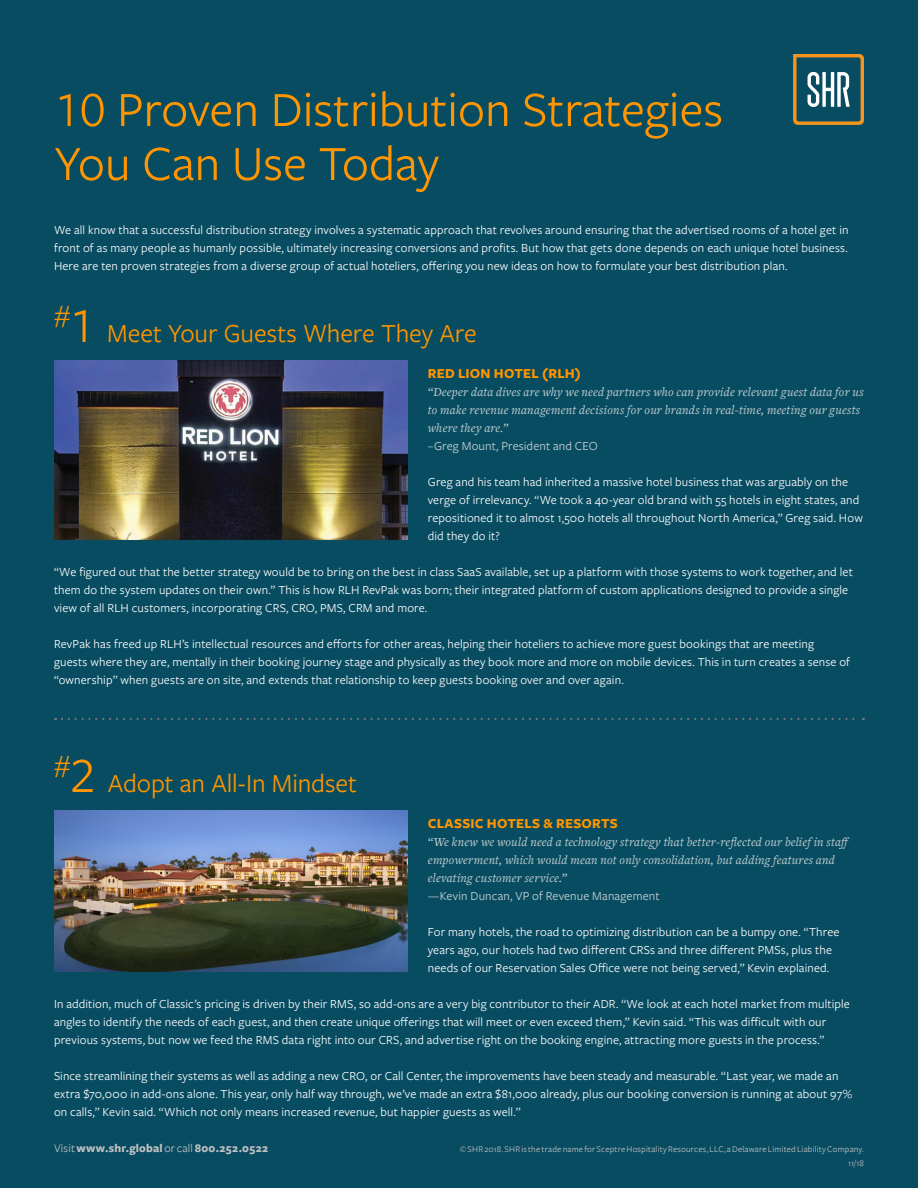
<style>
.page{position:relative;width:918px;height:1188px;background:#084c61}
.page>*{position:absolute;margin:0;border:0;box-sizing:border-box;transform-origin:0 0}
.headline{font:51px/54px "Freight Sans Pro";color:#ff9500}
.Strategy{font:27px "Freight Sans Pro";letter-spacing:-.005em;color:#ff9500}
.Subhead{font:700 14.25px "Freight Sans Pro";letter-spacing:.015em;color:#ff9500}
.copy{font:12.75px/18px "Freight Sans Pro";letter-spacing:.01em;color:#fff}
.t1{font:italic 12.75px/18px "Freight Text Pro";letter-spacing:.015em;color:#c8d3d5}
.copy-2{font:12.75px "Freight Sans Pro";letter-spacing:.01em;color:#c8d3d5}
.t2{font:700 12px "Freight Sans";letter-spacing:.025em;color:#c1c1c2}
.t3{font:9px "Freight Sans";letter-spacing:.025em;color:#c1c1c2}
.s1{font-size:51px}
.s2{font-weight:400}
</style>
<div class="page">
<svg style="left:62px;top:718px;width:802px;height:2px"></svg>
<svg style="left:793px;top:54px;width:71px;height:71px"></svg>
<img style="left:54px;top:360px;width:354px;height:180px">
<img style="left:54px;top:810px;width:354px;height:162px">
<p class="headline" style="left:54px;top:80px;width:670px">10 Proven Distribution Strategies<br>You Can Use Today</p>
<p class="copy" style="left:54px;top:220px;width:796px">We all know that a successful distribution strategy involves a systematic approach that revolves around ensuring that the advertised rooms of a hotel get in front of as many people as humanly possible, ultimately increasing conversions and profits. But how that gets done depends on each unique hotel business.</p>
<p class="copy" style="left:54px;top:256px;width:735px">Here are ten proven strategies from a diverse group of actual hoteliers, offering you new ideas on how to formulate your best distribution plan.</p>
<p class="Strategy" style="left:54px;top:315px;width:424px"><sup>#</sup><span class="s1">1</span> Meet Your Guests Where They Are</p>
<p class="Subhead" style="left:428px;top:364px;width:155px">RED LION HOTEL (RLH)</p>
<p class="t1" style="left:428px;top:382px;width:438px">“Deeper data dives are why we need partners who can provide relevant guest data for us to make revenue management decisions for our brands in real-time, meeting our guests where they are.”</p>
<p class="copy-2" style="left:428px;top:437px;width:171px">–Greg Mount, President and CEO</p>
<p class="copy" style="left:428px;top:472px;width:436px">Greg and his team had inherited a massive hotel business that was arguably on the verge of irrelevancy. “We took a 40-year old brand with 55 hotels in eight states, and repositioned it to almost 1,500 hotels all throughout North America,” Greg said. How did they do it?</p>
<p class="copy" style="left:54px;top:562px;width:800px">“We figured out that the better strategy would be to bring on the best in class SaaS available, set up a platform with those systems to work together, and let them do the system updates on their own.” This is how RLH RevPak was born; their integrated platform of custom applications designed to provide a single view of all RLH customers, incorporating CRS, CRO, PMS, CRM and more.</p>
<p class="copy" style="left:54px;top:634px;width:798px">RevPak has freed up RLH’s intellectual resources and efforts for other areas, helping their hoteliers to achieve more guest bookings that are meeting guests where they are, mentally in their booking journey stage and physically as they book more and more on mobile devices. This in turn creates a sense of “ownership” when guests are on site, and extends that relationship to keep guests booking over and over again.</p>
<p class="Strategy" style="left:54px;top:765px;width:304px"><sup>#</sup><span class="s1">2</span> Adopt an All-In Mindset</p>
<p class="Subhead" style="left:428px;top:814px;width:192px">CLASSIC HOTELS &amp; RESORTS</p>
<p class="t1" style="left:428px;top:832px;width:425px">“We knew we would need a technology strategy that better-reflected our belief in staff empowerment, which would mean not only consolidation, but adding features and elevating customer service.”</p>
<p class="copy-2" style="left:428px;top:887px;width:233px">—Kevin Duncan, VP of Revenue Management</p>
<p class="copy" style="left:428px;top:922px;width:413px">For many hotels, the road to optimizing distribution can be a bumpy one. “Three years ago, our hotels had two different CRSs and three different PMSs, plus the needs of our Reservation Sales Office were not being served,” Kevin explained.</p>
<p class="copy" style="left:54px;top:994px;width:797px">In addition, much of Classic’s pricing is driven by their RMS, so add-ons are a very big contributor to their ADR. “We look at each hotel market from multiple angles to identify the needs of each guest, and then create unique offerings that will meet or even exceed them,” Kevin said. “This was difficult with our previous systems, but now we feed the RMS data right into our CRS, and advertise right on the booking engine, attracting more guests in the process.”</p>
<p class="copy" style="left:54px;top:1066px;width:800px">Since streamlining their systems as well as adding a new CRO, or Call Center, the improvements have been steady and measurable. “Last year, we made an extra $70,000 in add-ons alone. This year, only half way through, we’ve made an extra $81,000 already, plus our booking conversion is running at about 97% on calls,” Kevin said. “Which not only means increased revenue, but happier guests as well.”</p>
<p class="t2" style="left:54px;top:1142px;width:216px"><span class="s2">Visit</span> www.shr.global <span class="s2">or call</span> 800.252.0522</p>
<p class="t3" style="left:460px;top:1144px;width:406px">© SHR 2018. SHR is the trade name for Sceptre Hospitality Resources, LLC, a Delaware Limited Liability Company.</p>
<p class="t3" style="left:848px;top:1158px;width:17px">11/18</p>
</div>
